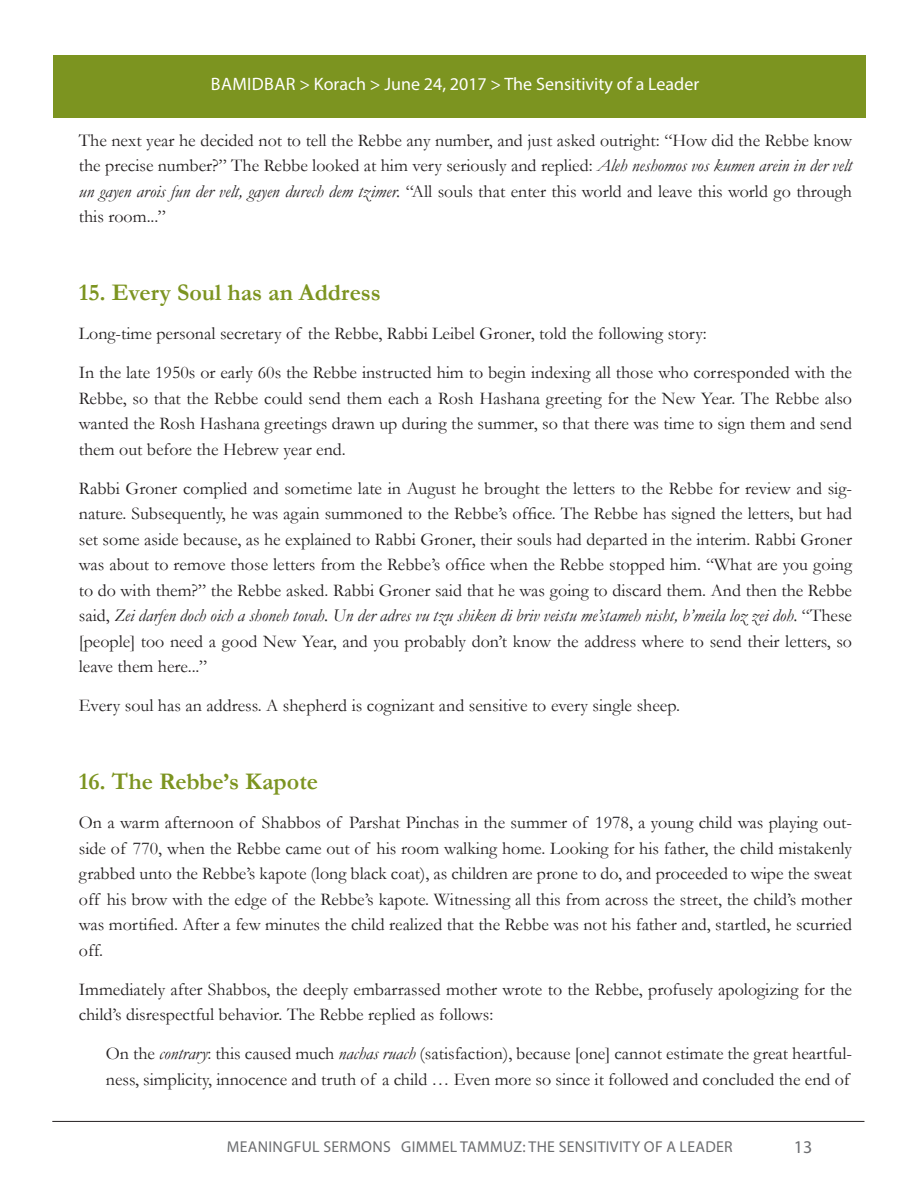
<style>
.page{position:relative;width:918px;height:1188px;background:#fff}
.page>*{position:absolute;margin:0;border:0;box-sizing:border-box;transform-origin:0 0}
.t1{font:700 24px "Garamond";color:#7c9420}
.t2{font:18px/25.5px "Garamond";color:#231f20;text-align:justify}
.t3{font:18px "Myriad Pro";color:#fff}
.t4{font:18px "Myriad Pro";color:#6c6d70}
.t5{font:15.75px "Myriad Pro";letter-spacing:.02em;color:#6c6d70}
.s1{font-style:italic}
</style>
<div class="page">
<hr style="left:52px;top:1121px;width:812px;height:1px;background:#231f20">
<div style="left:54px;top:55px;width:812px;height:63px;background:#7c9420"></div>
<p class="t3" style="left:211px;top:73px;width:490px">BAMIDBAR &gt; Korach &gt; June 24, 2017 &gt; The Sensitivity of a Leader</p>
<p class="t2" style="left:79px;top:127px;width:775px">The next year he decided not to tell the Rebbe any number, and just asked outright: “How did the Rebbe know the precise number?” The Rebbe looked at him very seriously and replied: <span class="s1">Aleh neshomos vos kumen arein in der velt un gayen arois fun der velt, gayen durech dem tzimer.</span> “All souls that enter this world and leave this world go through this room...”</p>
<p class="t1" style="left:79px;top:276px;width:304px">15. Every Soul has an Address</p>
<p class="t2" style="left:79px;top:320px;width:629px">Long-time personal secretary of the Rebbe, Rabbi Leibel Groner, told the following story:</p>
<p class="t2" style="left:79px;top:359px;width:775px">In the late 1950s or early 60s the Rebbe instructed him to begin indexing all those who corresponded with the Rebbe, so that the Rebbe could send them each a Rosh Hashana greeting for the New Year. The Rebbe also wanted the Rosh Hashana greetings drawn up during the summer, so that there was time to sign them and send them out before the Hebrew year end.</p>
<p class="t2" style="left:79px;top:475px;width:775px">Rabbi Groner complied and sometime late in August he brought the letters to the Rebbe for review and sig&shy;nature. Subsequently, he was again summoned to the Rebbe’s office. The Rebbe has signed the letters, but had set some aside because, as he explained to Rabbi Groner, their souls had departed in the interim. Rabbi Groner was about to remove those letters from the Rebbe’s office when the Rebbe stopped him. “What are you going to do with them?” the Rebbe asked. Rabbi Groner said that he was going to discard them. And then the Rebbe said, <span class="s1">Zei darfen doch oich a shoneh tovah. Un der adres vu tzu shiken di briv veistu me’stameh nisht, b’meila loz zei doh.</span> “These [people] too need a good New Year, and you probably don’t know the address where to send their letters, so leave them here...”</p>
<p class="t2" style="left:79px;top:692px;width:603px">Every soul has an address. A shepherd is cognizant and sensitive to every single sheep.</p>
<p class="t1" style="left:79px;top:765px;width:241px">16. The Rebbe’s Kapote</p>
<p class="t2" style="left:79px;top:809px;width:775px">On a warm afternoon of Shabbos of Parshat Pinchas in the summer of 1978, a young child was playing out&shy;side of 770, when the Rebbe came out of his room walking home. Looking for his father, the child mistakenly grabbed unto the Rebbe’s kapote (long black coat), as children are prone to do, and proceeded to wipe the sweat off his brow with the edge of the Rebbe’s kapote. Witnessing all this from across the street, the child’s mother was mortified. After a few minutes the child realized that the Rebbe was not his father and, startled, he scurried off.</p>
<p class="t2" style="left:79px;top:976px;width:775px">Immediately after Shabbos, the deeply embarrassed mother wrote to the Rebbe, profusely apologizing for the child’s disrespectful behavior. The Rebbe replied as follows:</p>
<p class="t2" style="left:106px;top:1040px;width:748px">On the <span class="s1">contrary</span>: this caused much <span class="s1">nachas ruach</span> (satisfaction), because [one] cannot estimate the great heartful&shy;ness, simplicity, innocence and truth of a child … Even more so since it followed and concluded the end of</p>
<p class="t5" style="left:227px;top:1137px;width:507px">MEANINGFUL SERMONS GIMMEL TAMMUZ: THE SENSITIVITY OF A LEADER</p>
<p class="t4" style="left:794px;top:1136px;width:20px">13</p>
</div>
